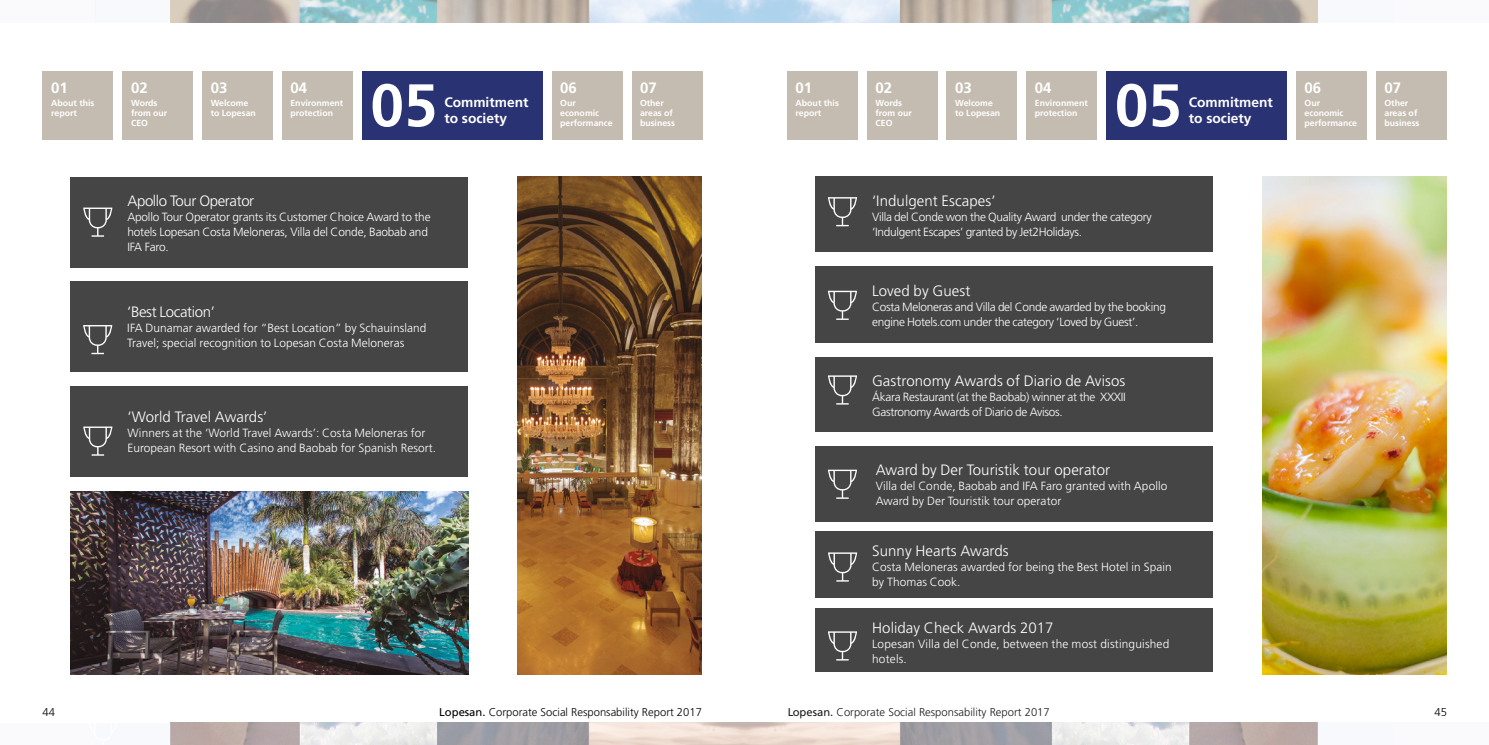
<style>
.page{position:relative;width:1489px;height:745px;background:#fff}
.page>*{position:absolute;margin:0;border:0;box-sizing:border-box;transform-origin:0 0}
.t1{font:700 60px "Frutiger LT Std";color:#fff}
.t2{font:300 15px "Frutiger LT Std";letter-spacing:.005em;color:#fff}
.t3{font:300 15px "Frutiger LT Std";letter-spacing:-.025em;color:#fff}
.t4{font:700 15px "Frutiger LT Std";color:#fff}
.t5{font:700 13.75px/16.5px "Frutiger LT Std";color:#fff}
.t6{font:300 11.88px/15px "Frutiger LT Std";letter-spacing:-.01em;color:#fff}
.t7{font:300 11.88px/15px "Frutiger LT Std";letter-spacing:.015em;color:#fff}
.t8{font:300 11.25px "Frutiger LT Std";color:#000}
.t9{font:700 8.75px/10px "Frutiger LT Std";color:#fff}
.s1{font-weight:400}
</style>
<div class="page">
<svg style="left:170px;top:0;width:1148px;height:23px;background:#b8c2c4"></svg>
<svg style="left:170px;top:722px;width:1148px;height:22px;background:#cdc4c3"></svg>
<div style="left:362px;top:71px;width:180px;height:69px;background:#293272"></div>
<div style="left:123px;top:71px;width:70px;height:69px;background:#c5bcb1"></div>
<div style="left:202px;top:71px;width:70px;height:69px;background:#c5bcb1"></div>
<div style="left:282px;top:71px;width:70px;height:69px;background:#c5bcb1"></div>
<div style="left:43px;top:71px;width:70px;height:69px;background:#c5bcb1"></div>
<div style="left:552px;top:71px;width:70px;height:69px;background:#c5bcb1"></div>
<div style="left:632px;top:71px;width:70px;height:69px;background:#c5bcb1"></div>
<div style="left:1106px;top:71px;width:180px;height:69px;background:#293272"></div>
<div style="left:867px;top:71px;width:70px;height:69px;background:#c5bcb1"></div>
<div style="left:946px;top:71px;width:70px;height:69px;background:#c5bcb1"></div>
<div style="left:1026px;top:71px;width:70px;height:69px;background:#c5bcb1"></div>
<div style="left:787px;top:71px;width:70px;height:69px;background:#c5bcb1"></div>
<div style="left:1296px;top:71px;width:70px;height:69px;background:#c5bcb1"></div>
<div style="left:1376px;top:71px;width:70px;height:69px;background:#c5bcb1"></div>
<div style="left:815px;top:176px;width:397px;height:75px;background:#454545"></div>
<div style="left:71px;top:281px;width:397px;height:90px;background:#454545"></div>
<div style="left:815px;top:266px;width:397px;height:76px;background:#454545"></div>
<div style="left:71px;top:386px;width:397px;height:90px;background:#454545"></div>
<div style="left:815px;top:357px;width:397px;height:74px;background:#454545"></div>
<div style="left:815px;top:445px;width:397px;height:76px;background:#454545"></div>
<div style="left:815px;top:531px;width:397px;height:67px;background:#454545"></div>
<img style="left:1262px;top:176px;width:184px;height:497px">
<svg style="left:828px;top:290px;width:29px;height:30px"></svg>
<svg style="left:83px;top:426px;width:29px;height:29px"></svg>
<svg style="left:828px;top:375px;width:29px;height:29px"></svg>
<svg style="left:828px;top:469px;width:29px;height:29px"></svg>
<svg style="left:828px;top:552px;width:29px;height:29px"></svg>
<svg style="left:828px;top:197px;width:29px;height:29px"></svg>
<svg style="left:83px;top:325px;width:29px;height:29px"></svg>
<div style="left:71px;top:177px;width:397px;height:90px;background:#454545"></div>
<svg style="left:83px;top:207px;width:29px;height:29px"></svg>
<div style="left:815px;top:608px;width:397px;height:63px;background:#454545"></div>
<svg style="left:828px;top:631px;width:29px;height:29px"></svg>
<img style="left:517px;top:177px;width:185px;height:496px">
<img style="left:71px;top:491px;width:397px;height:182px">
<p class="t4" style="left:51px;top:78px;width:18px">01</p>
<p class="t9" style="left:51px;top:98px;width:45px">About this report</p>
<p class="t4" style="left:131px;top:78px;width:18px">02</p>
<p class="t9" style="left:131px;top:98px;width:38px">Words from our<br>CEO</p>
<p class="t4" style="left:211px;top:78px;width:18px">03</p>
<p class="t9" style="left:211px;top:98px;width:47px">Welcome to Lopesan</p>
<p class="t4" style="left:290px;top:78px;width:18px">04</p>
<p class="t9" style="left:290px;top:98px;width:54px">Environment protection</p>
<h1 class="t1" style="left:370px;top:70px;width:68px">05</h1>
<p class="t5" style="left:444px;top:94px;width:86px">Commitment to society</p>
<p class="t3" style="left:127px;top:192px;width:128px">Apollo Tour Operator</p>
<p class="t6" style="left:127px;top:209px;width:305px">Apollo Tour Operator grants its Customer Choice Award to the hotels Lopesan Costa Meloneras, Villa del Conde, Baobab and<br>IFA Faro.</p>
<p class="t3" style="left:127px;top:303px;width:89px">‘Best Location’</p>
<p class="t6" style="left:127px;top:320px;width:300px">IFA Dunamar awarded for “Best Location” by Schauinsland<br>Travel; special recognition to Lopesan Costa Meloneras</p>
<p class="t2" style="left:127px;top:408px;width:141px">‘World Travel Awards’</p>
<p class="t6" style="left:127px;top:425px;width:310px">Winners at the ‘World Travel Awards’: Costa Meloneras for<br>European Resort with Casino and Baobab for Spanish Resort.</p>
<p class="t4" style="left:560px;top:78px;width:18px">06</p>
<p class="t9" style="left:560px;top:98px;width:54px">Our economic performance</p>
<p class="t4" style="left:640px;top:78px;width:18px">07</p>
<p class="t9" style="left:640px;top:98px;width:36px">Other areas of business</p>
<p class="t4" style="left:795px;top:78px;width:18px">01</p>
<p class="t9" style="left:795px;top:98px;width:45px">About this report</p>
<p class="t4" style="left:875px;top:78px;width:18px">02</p>
<p class="t9" style="left:875px;top:98px;width:38px">Words from our<br>CEO</p>
<p class="t4" style="left:955px;top:78px;width:18px">03</p>
<p class="t9" style="left:955px;top:98px;width:47px">Welcome to Lopesan</p>
<p class="t4" style="left:1034px;top:78px;width:18px">04</p>
<p class="t9" style="left:1034px;top:98px;width:54px">Environment protection</p>
<h1 class="t1" style="left:1114px;top:70px;width:68px">05</h1>
<p class="t5" style="left:1188px;top:94px;width:86px">Commitment to society</p>
<p class="t2" style="left:872px;top:192px;width:125px">‘Indulgent Escapes’</p>
<p class="t6" style="left:872px;top:209px;width:281px">Villa del Conde won the Quality Award under the category ‘Indulgent Escapes’ granted by Jet2Holidays.</p>
<p class="t2" style="left:872px;top:282px;width:100px">Loved by Guest</p>
<p class="t6" style="left:872px;top:299px;width:295px">Costa Meloneras and Villa del Conde awarded by the booking engine Hotels.com under the category ‘Loved by Guest’.</p>
<p class="t2" style="left:872px;top:372px;width:255px">Gastronomy Awards of Diario de Avisos</p>
<p class="t6" style="left:872px;top:389px;width:255px">Ákara Restaurant (at the Baobab) winner at the XXXII<br>Gastronomy Awards of Diario de Avisos.</p>
<p class="t2" style="left:875px;top:461px;width:236px">Award by Der Touristik tour operator</p>
<p class="t6" style="left:875px;top:478px;width:293px">Villa del Conde, Baobab and IFA Faro granted with Apollo<br>Award by Der Touristik tour operator</p>
<p class="t2" style="left:872px;top:542px;width:138px">Sunny Hearts Awards</p>
<p class="t6" style="left:872px;top:559px;width:301px">Costa Meloneras awarded for being the Best Hotel in Spain by Thomas Cook.</p>
<p class="t2" style="left:872px;top:619px;width:183px">Holiday Check Awards 2017</p>
<p class="t7" style="left:872px;top:636px;width:299px">Lopesan Villa del Conde, between the most distinguished hotels.</p>
<p class="t4" style="left:1304px;top:78px;width:18px">06</p>
<p class="t9" style="left:1304px;top:98px;width:54px">Our economic performance</p>
<p class="t4" style="left:1384px;top:78px;width:18px">07</p>
<p class="t9" style="left:1384px;top:98px;width:36px">Other areas of business</p>
<p class="t8" style="left:43px;top:705px;width:14px">44</p>
<p class="t8" style="left:439px;top:705px;width:264px"><span class="s1">Lopesan.</span> Corporate Social Responsability Report 2017</p>
<p class="t8" style="left:787px;top:705px;width:264px"><span class="s1">Lopesan.</span> Corporate Social Responsability Report 2017</p>
<p class="t8" style="left:1434px;top:705px;width:14px">45</p>
</div>
